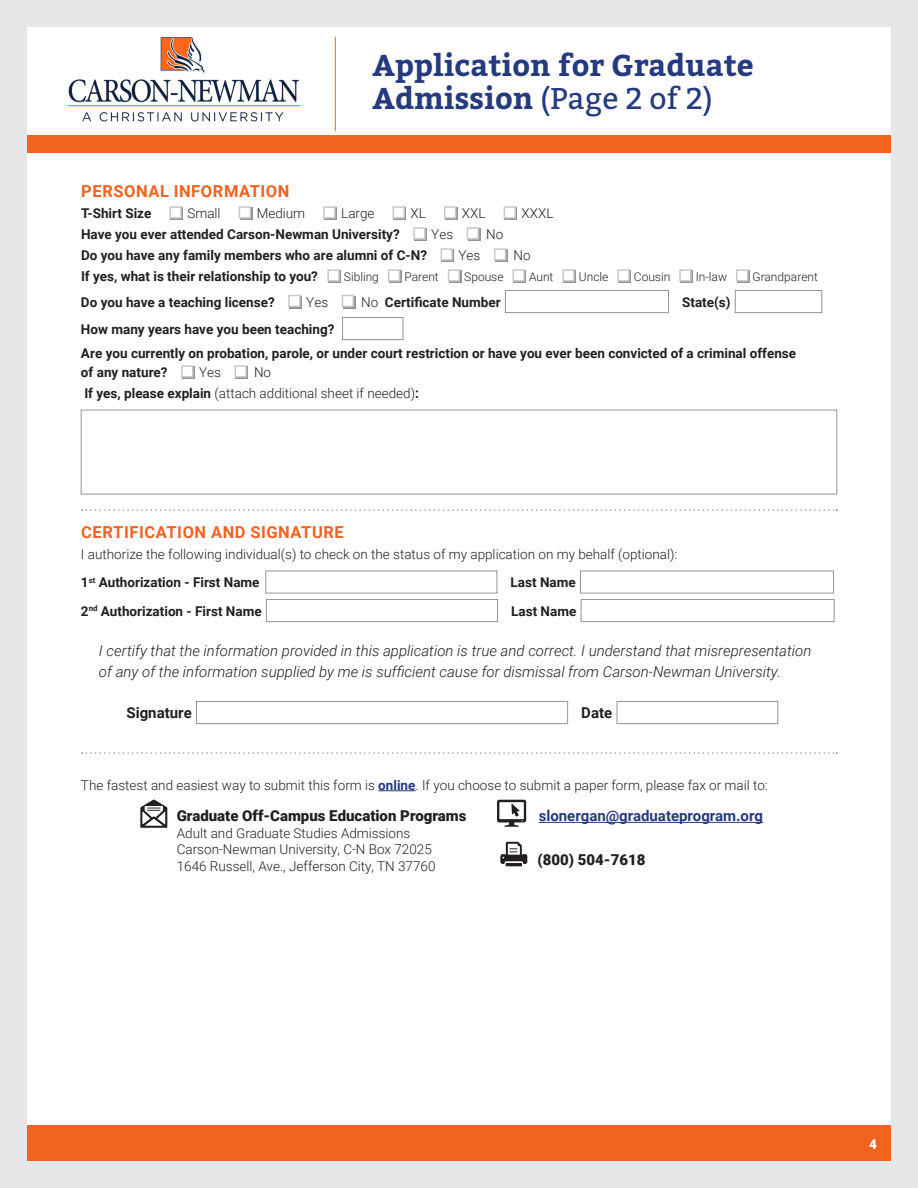
<style>
.page{position:relative;width:918px;height:1188px;background:#fff}
.page>*{position:absolute;margin:0;border:0;box-sizing:border-box;transform-origin:0 0}
.Header_Text{font:700 30px/33px "Bitter";color:#253a7f}
.Form_Text{font:700 16.5px "Roboto";letter-spacing:.035em;color:#f26221}
.Form_Text-2{font:italic 300 15px/21px "Roboto";color:#231f20}
.Larger_Body_Text{font:900 15px "Roboto";color:#231f20}
.Larger_Body_Text-2{font:700 15px "Roboto";color:#253a7f}
.Form_Text-3{font:700 15px "Roboto";color:#231f20}
.Form_Text-4{font:700 13.5px "Roboto";color:#231f20}
.Form_Text-5{font:300 13.5px "Roboto";color:#231f20}
.Larger_Body_Text-3{font:300 13.5px/16.5px "Roboto";color:#231f20}
.t1{font:900 13.5px "Roboto";color:#fff}
.Form_Text-6{font:300 12px "Roboto";color:#231f20}
.s1{font-weight:400}
.s2{font-weight:300}
.s3{font-weight:700}
.s4{font-weight:700;color:#253a7f}
</style>
<div class="page">
<div style="left:27px;top:1125px;width:864px;height:36px;background:#f26221"></div>
<div style="left:0;top:0;width:918px;height:1188px;border:27px solid #e6e7e9"></div>
<div style="left:27px;top:135px;width:864px;height:18px;background:#f26221"></div>
<hr style="left:335px;top:37px;width:1px;height:94px;background:#f26221">
<img style="left:68px;top:37px;width:231px;height:85px">
<hr style="left:378px;top:790px;width:38px;height:1px;background:#253a7f">
<div style="left:171px;top:207px;width:12px;height:13px;background:#939598"></div>
<div style="left:169px;top:206px;width:13px;height:13px;background:#fff;border:2px solid #c7c8ca"></div>
<div style="left:240px;top:207px;width:12px;height:13px;background:#939598"></div>
<div style="left:239px;top:206px;width:12px;height:13px;background:#fff;border:2px solid #c7c8ca"></div>
<div style="left:324px;top:207px;width:13px;height:13px;background:#939598"></div>
<div style="left:323px;top:206px;width:13px;height:13px;background:#fff;border:2px solid #c7c8ca"></div>
<div style="left:394px;top:207px;width:12px;height:13px;background:#939598"></div>
<div style="left:393px;top:206px;width:12px;height:13px;background:#fff;border:2px solid #c7c8ca"></div>
<div style="left:445px;top:207px;width:12px;height:13px;background:#939598"></div>
<div style="left:444px;top:206px;width:12px;height:13px;background:#fff;border:2px solid #c7c8ca"></div>
<div style="left:505px;top:207px;width:12px;height:13px;background:#939598"></div>
<div style="left:504px;top:206px;width:12px;height:13px;background:#fff;border:2px solid #c7c8ca"></div>
<div style="left:414px;top:228px;width:13px;height:13px;background:#939598"></div>
<div style="left:413px;top:227px;width:13px;height:13px;background:#fff;border:2px solid #c7c8ca"></div>
<div style="left:468px;top:228px;width:12px;height:13px;background:#939598"></div>
<div style="left:467px;top:227px;width:12px;height:13px;background:#fff;border:2px solid #c7c8ca"></div>
<div style="left:442px;top:249px;width:12px;height:13px;background:#939598"></div>
<div style="left:441px;top:248px;width:12px;height:13px;background:#fff;border:2px solid #c7c8ca"></div>
<div style="left:495px;top:249px;width:12px;height:13px;background:#939598"></div>
<div style="left:494px;top:248px;width:12px;height:13px;background:#fff;border:2px solid #c7c8ca"></div>
<div style="left:329px;top:270px;width:12px;height:13px;background:#939598"></div>
<div style="left:327px;top:269px;width:13px;height:13px;background:#fff;border:2px solid #c7c8ca"></div>
<div style="left:389px;top:270px;width:12px;height:13px;background:#939598"></div>
<div style="left:388px;top:269px;width:12px;height:13px;background:#fff;border:2px solid #c7c8ca"></div>
<div style="left:449px;top:270px;width:12px;height:13px;background:#939598"></div>
<div style="left:448px;top:269px;width:12px;height:13px;background:#fff;border:2px solid #c7c8ca"></div>
<div style="left:514px;top:270px;width:12px;height:13px;background:#939598"></div>
<div style="left:513px;top:269px;width:12px;height:13px;background:#fff;border:2px solid #c7c8ca"></div>
<div style="left:564px;top:270px;width:12px;height:13px;background:#939598"></div>
<div style="left:562px;top:269px;width:13px;height:13px;background:#fff;border:2px solid #c7c8ca"></div>
<div style="left:619px;top:270px;width:12px;height:13px;background:#939598"></div>
<div style="left:617px;top:269px;width:13px;height:13px;background:#fff;border:2px solid #c7c8ca"></div>
<div style="left:680px;top:270px;width:13px;height:13px;background:#939598"></div>
<div style="left:679px;top:269px;width:13px;height:13px;background:#fff;border:2px solid #c7c8ca"></div>
<div style="left:737px;top:270px;width:13px;height:13px;background:#a6a8ab"></div>
<div style="left:736px;top:269px;width:12px;height:13px;background:#fff;border:2px solid #c7c8ca"></div>
<div style="left:289px;top:296px;width:13px;height:12px;background:#939598"></div>
<div style="left:288px;top:295px;width:13px;height:12px;background:#fff;border:2px solid #c7c8ca"></div>
<div style="left:343px;top:296px;width:12px;height:12px;background:#939598"></div>
<div style="left:342px;top:295px;width:12px;height:12px;background:#fff;border:2px solid #c7c8ca"></div>
<div style="left:505px;top:290px;width:164px;height:23px;border:1px solid #939598"></div>
<div style="left:735px;top:290px;width:87px;height:23px;border:1px solid #939598"></div>
<div style="left:342px;top:317px;width:61px;height:23px;border:1px solid #939598"></div>
<div style="left:182px;top:366px;width:13px;height:13px;background:#aaabae"></div>
<div style="left:181px;top:365px;width:12px;height:13px;background:#fff;border:2px solid #c7c8ca"></div>
<div style="left:236px;top:366px;width:12px;height:13px;background:#939598"></div>
<div style="left:235px;top:365px;width:12px;height:13px;background:#fff;border:2px solid #c7c8ca"></div>
<div style="left:81px;top:410px;width:756px;height:84px;border:1px solid #939598"></div>
<svg style="left:82px;top:509px;width:755px;height:2px"></svg>
<div style="left:266px;top:571px;width:231px;height:22px;border:1px solid #939598"></div>
<div style="left:580px;top:571px;width:254px;height:22px;border:1px solid #939598"></div>
<div style="left:266px;top:599px;width:232px;height:23px;border:1px solid #939598"></div>
<div style="left:581px;top:599px;width:253px;height:23px;border:1px solid #939598"></div>
<div style="left:196px;top:701px;width:372px;height:23px;border:1px solid #939598"></div>
<div style="left:617px;top:701px;width:161px;height:23px;border:1px solid #939598"></div>
<svg style="left:82px;top:752px;width:755px;height:2px"></svg>
<svg style="left:140px;top:800px;width:27px;height:28px"></svg>
<svg style="left:500px;top:842px;width:27px;height:24px"></svg>
<hr style="left:539px;top:822px;width:224px;height:1px;background:#253a7f">
<svg style="left:497px;top:800px;width:29px;height:27px"></svg>
<p class="Header_Text" style="left:373px;top:48px;width:383px">Application for Graduate<br>Admission <span class="s1">(Page 2 of 2)</span></p>
<p class="Form_Text" style="left:81px;top:180px;width:210px">PERSONAL INFORMATION</p>
<p class="Form_Text-4" style="left:81px;top:204px;width:72px">T-Shirt Size</p>
<p class="Form_Text-5" style="left:187px;top:204px;width:35px">Small</p>
<p class="Form_Text-5" style="left:257px;top:204px;width:50px">Medium</p>
<p class="Form_Text-5" style="left:341px;top:204px;width:35px">Large</p>
<p class="Form_Text-5" style="left:411px;top:204px;width:17px">XL</p>
<p class="Form_Text-5" style="left:462px;top:204px;width:25px">XXL</p>
<p class="Form_Text-5" style="left:522px;top:204px;width:33px">XXXL</p>
<p class="Form_Text-4" style="left:81px;top:225px;width:320px">Have you ever attended Carson-Newman University?</p>
<p class="Form_Text-5" style="left:431px;top:225px;width:23px">Yes</p>
<p class="Form_Text-5" style="left:486px;top:225px;width:19px">No</p>
<p class="Form_Text-4" style="left:81px;top:246px;width:348px">Do you have any family members who are alumni of C-N?</p>
<p class="Form_Text-5" style="left:459px;top:246px;width:23px">Yes</p>
<p class="Form_Text-5" style="left:513px;top:246px;width:19px">No</p>
<p class="Form_Text-4" style="left:81px;top:267px;width:239px">If yes, what is their relationship to you?</p>
<p class="Form_Text-6" style="left:344px;top:269px;width:37px">Sibling</p>
<p class="Form_Text-6" style="left:404px;top:269px;width:36px">Parent</p>
<p class="Form_Text-6" style="left:464px;top:269px;width:41px">Spouse</p>
<p class="Form_Text-6" style="left:529px;top:269px;width:26px">Aunt</p>
<p class="Form_Text-6" style="left:579px;top:269px;width:31px">Uncle</p>
<p class="Form_Text-6" style="left:634px;top:269px;width:38px">Cousin</p>
<p class="Form_Text-6" style="left:696px;top:269px;width:33px">In-law</p>
<p class="Form_Text-6" style="left:753px;top:269px;width:67px">Grandparent</p>
<p class="Form_Text-4" style="left:81px;top:293px;width:195px">Do you have a teaching license?</p>
<p class="Form_Text-5" style="left:306px;top:293px;width:23px">Yes</p>
<p class="Form_Text-4" style="left:361px;top:293px;width:141px"><span class="s2">No</span> Certificate Number</p>
<p class="Form_Text-4" style="left:682px;top:293px;width:50px">State(s)</p>
<p class="Form_Text-4" style="left:81px;top:320px;width:255px">How many years have you been teaching?</p>
<p class="Form_Text-4" style="left:81px;top:344px;width:717px">Are you currently on probation, parole, or under court restriction or have you ever been convicted of a criminal offense</p>
<p class="Form_Text-4" style="left:81px;top:363px;width:88px">of any nature?</p>
<p class="Form_Text-5" style="left:199px;top:363px;width:23px">Yes</p>
<p class="Form_Text-5" style="left:254px;top:363px;width:19px">No</p>
<p class="Form_Text-5" style="left:84px;top:384px;width:336px"><span class="s3">If yes, please explain</span> (attach additional sheet if needed)<span class="s3">:</span></p>
<p class="Form_Text" style="left:81px;top:520px;width:264px">CERTIFICATION AND SIGNATURE</p>
<p class="Form_Text-5" style="left:81px;top:545px;width:598px">I authorize the following individual(s) to check on the status of my application on my behalf (optional):</p>
<p class="Form_Text-4" style="left:81px;top:573px;width:180px">1<sup>st</sup> Authorization - First Name</p>
<p class="Form_Text-4" style="left:511px;top:573px;width:67px">Last Name</p>
<p class="Form_Text-4" style="left:81px;top:602px;width:182px">2<sup>nd</sup> Authorization - First Name</p>
<p class="Form_Text-4" style="left:511px;top:602px;width:67px">Last Name</p>
<p class="Form_Text-2" style="left:99px;top:640px;width:714px">I certify that the information provided in this application is true and correct. I understand that misrepresentation of any of the information supplied by me is sufficient cause for dismissal from Carson-Newman University.</p>
<p class="Form_Text-3" style="left:127px;top:702px;width:67px">Signature</p>
<p class="Form_Text-3" style="left:581px;top:702px;width:32px">Date</p>
<p class="Form_Text-5" style="left:81px;top:776px;width:688px">The fastest and easiest way to submit this form is <span class="s4">online</span>. If you choose to submit a paper form, please fax or mail to:</p>
<p class="Larger_Body_Text" style="left:177px;top:805px;width:291px">Graduate Off-Campus Education Programs</p>
<p class="Larger_Body_Text-3" style="left:177px;top:824px;width:257px">Adult and Graduate Studies Admissions<br>Carson-Newman University, C-N Box 72025</p>
<p class="Larger_Body_Text-3" style="left:177px;top:857px;width:260px">1646 Russell, Ave., Jefferson City, TN 37760</p>
<p class="Larger_Body_Text" style="left:538px;top:849px;width:109px">(800) 504-7618</p>
<p class="Larger_Body_Text-2" style="left:539px;top:805px;width:226px">slonergan@graduateprogram.org</p>
<p class="t1" style="left:869px;top:1134px;width:9px">4</p>
</div>
